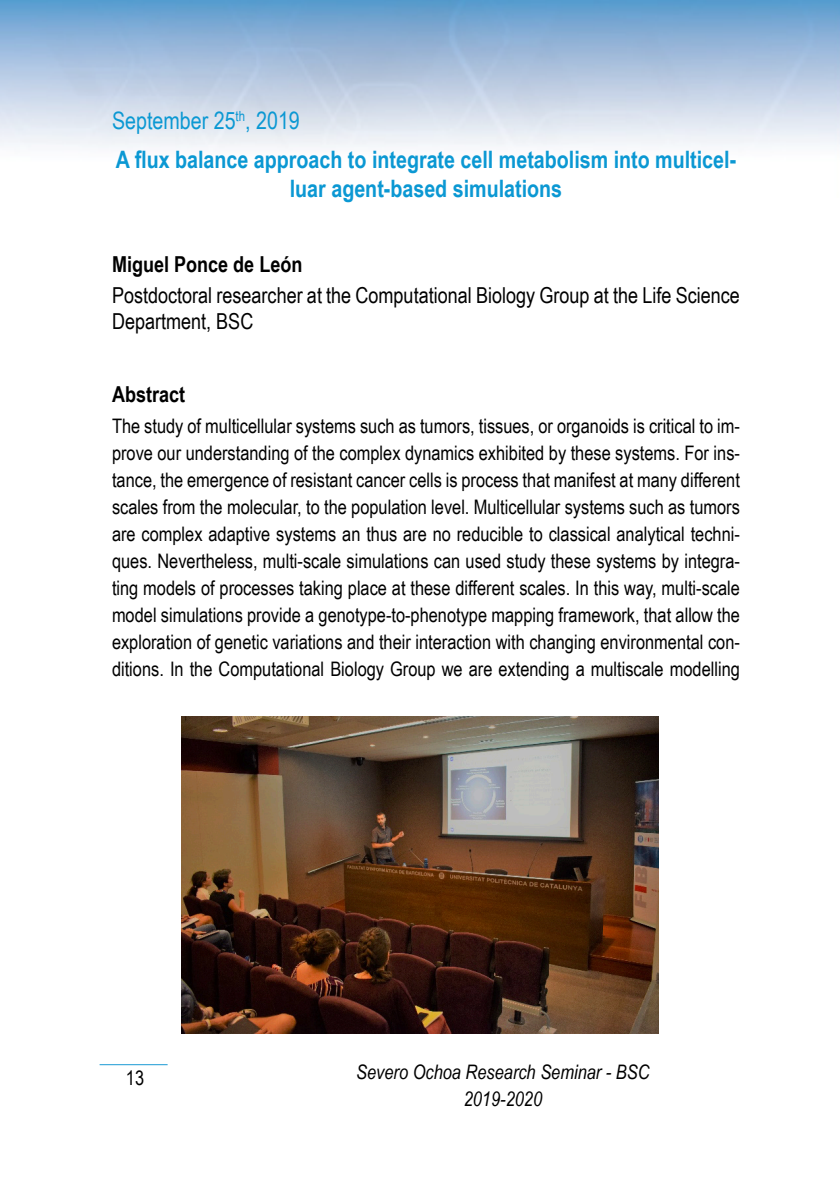
<style>
.page{position:relative;width:840px;height:1190px;background:#fff}
.page>*{position:absolute;margin:0;border:0;box-sizing:border-box;transform-origin:0 0}
.Títol_Abstract{font:700 24px/28.8px "Arial Narrow";color:#0b98d3;text-align:center}
.Data{font:24px "Arial Narrow";color:#0b98d3}
.Lloc{font:22px/26.4px "Arial Narrow";color:#000}
.Nom{font:700 22px "Arial Narrow";color:#000}
.t1{font:20px/27px "Arial Narrow";color:#000;text-align:justify}
.t2{font:italic 20px/27px "Arial Narrow";color:#000;text-align:center}
</style>
<div class="page">
<img style="left:0;top:0;width:840px;height:148px">
<hr style="left:100px;top:1064px;width:68px;height:1px;background:#1999d4">
<img style="left:182px;top:716px;width:476px;height:318px">
<p class="Data" style="left:112px;top:103px;width:189px">September 25<sup>th</sup>, 2019</p>
<p class="Títol_Abstract" style="left:116px;top:144px;width:622px">A flux balance approach to integrate cell metabolism into multicel&shy;luar agent-based simulations</p>
<p class="Nom" style="left:112px;top:248px;width:192px">Miguel Ponce de León</p>
<p class="Lloc" style="left:112px;top:281px;width:629px">Postdoctoral researcher at the Computational Biology Group at the Life Science<br>Department, BSC</p>
<p class="Nom" style="left:112px;top:378px;width:75px">Abstract</p>
<p class="t1" style="left:112px;top:412px;width:630px">The study of multicellular systems such as tumors, tissues, or organoids is critical to im&shy;prove our understanding of the complex dynamics exhibited by these systems. For ins&shy;tance, the emergence of resistant cancer cells is process that manifest at many different scales from the molecular, to the population level. Multicellular systems such as tumors are complex adaptive systems an thus are no reducible to classical analytical techni&shy;ques. Nevertheless, multi-scale simulations can used study these systems by integra&shy;ting models of processes taking place at these different scales. In this way, multi-scale model simulations provide a genotype-to-phenotype mapping framework, that allow the exploration of genetic variations and their interaction with changing environmental con&shy;ditions. In the Computational Biology Group we are extending a multiscale modelling</p>
<p class="t1" style="left:126px;top:1063px;width:20px">13</p>
<p class="t2" style="left:356px;top:1058px;width:295px">Severo Ochoa Research Seminar - BSC<br>2019-2020</p>
</div>
